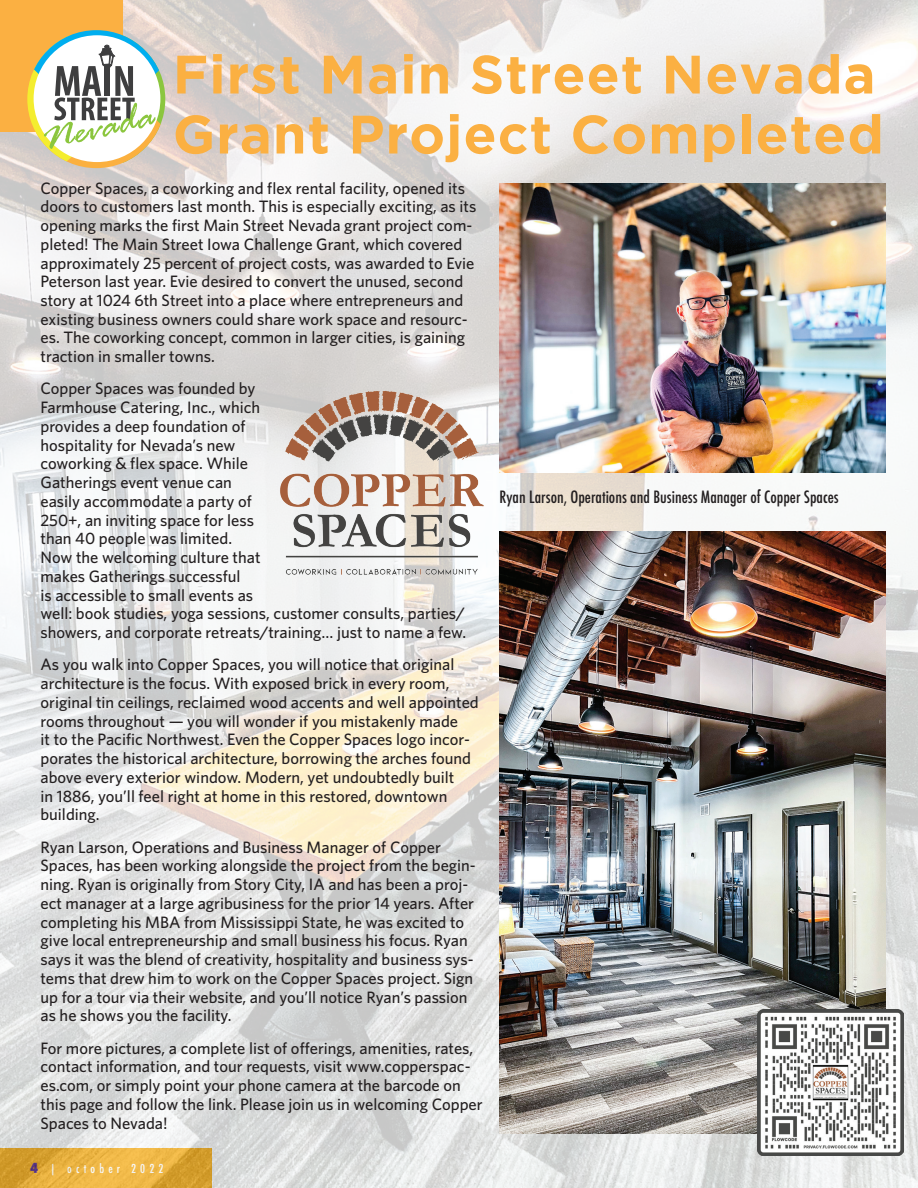
<style>
.page{position:relative;width:918px;height:1188px;background:#fff}
.page>*{position:absolute;margin:0;border:0;box-sizing:border-box;transform-origin:0 0}
.t1{font:700 54px/60px "Gotham";letter-spacing:.02em;color:#fbb042}
.t2{font:500 16.5px/18.8px "Whitney";color:#231f20}
.t3{font:500 condensed 16.5px "Futura";color:#231f20}
.t4{font:500 condensed 12px "Futura";letter-spacing:.35em;color:#fff}
.s1{font-weight:800;font-size:13.5px;color:#5b2e91}
</style>
<div class="page">
<img style="left:0;top:0;width:918px;height:1188px">
<div style="left:0;top:0;width:122px;height:132px;background:#fbb042"></div>
<svg style="left:27px;top:30px;width:138px;height:138px"></svg>
<img style="left:279px;top:387px;width:207px;height:190px">
<img style="left:500px;top:183px;width:386px;height:290px">
<img style="left:500px;top:531px;width:386px;height:603px">
<img style="left:758px;top:1010px;width:145px;height:145px">
<h1 class="t1" style="left:173px;top:43px;width:713px">First Main Street Nevada<br>Grant Project Completed</h1>
<p class="t2" style="left:40px;top:178px;width:437px">Copper Spaces, a coworking and flex rental facility, opened its doors to customers last month. This is especially exciting, as its opening marks the first Main Street Nevada grant project com&shy;pleted! The Main Street Iowa Challenge Grant, which covered approximately 25 percent of project costs, was awarded to Evie Peterson last year. Evie desired to convert the unused, second story at 1024 6th Street into a place where entrepreneurs and existing business owners could share work space and resourc&shy;es. The coworking concept, common in larger cities, is gaining traction in smaller towns.</p>
<p class="t2" style="left:40px;top:379px;width:427px">Copper Spaces was founded by<br>Farmhouse Catering, Inc., which<br>provides a deep foundation of<br>hospitality for Nevada’s new<br>coworking &amp; flex space. While<br>Gatherings event venue can<br>easily accommodate a party of<br>250+, an inviting space for less<br>than 40 people was limited.<br>Now the welcoming culture that<br>makes Gatherings successful<br>is accessible to small events as<br>well: book studies, yoga sessions, customer consults, parties/ showers, and corporate retreats/training… just to name a few.</p>
<p class="t2" style="left:40px;top:655px;width:440px">As you walk into Copper Spaces, you will notice that original architecture is the focus. With exposed brick in every room, original tin ceilings, reclaimed wood accents and well appointed rooms throughout — you will wonder if you mistakenly made<br>it to the Pacific Northwest. Even the Copper Spaces logo incor&shy;porates the historical architecture, borrowing the arches found above every exterior window. Modern, yet undoubtedly built<br>in 1886, you’ll feel right at home in this restored, downtown building.</p>
<p class="t2" style="left:40px;top:837px;width:437px">Ryan Larson, Operations and Business Manager of Copper Spaces, has been working alongside the project from the begin&shy;ning. Ryan is originally from Story City, IA and has been a proj&shy;ect manager at a large agribusiness for the prior 14 years. After completing his MBA from Mississippi State, he was excited to give local entrepreneurship and small business his focus. Ryan says it was the blend of creativity, hospitality and business sys&shy;tems that drew him to work on the Copper Spaces project. Sign up for a tour via their website, and you’ll notice Ryan’s passion as he shows you the facility.</p>
<p class="t2" style="left:40px;top:1038px;width:444px">For more pictures, a complete list of offerings, amenities, rates, contact information, and tour requests, visit www.copperspac&shy;es.com, or simply point your phone camera at the barcode on this page and follow the link. Please join us in welcoming Copper Spaces to Nevada!</p>
<p class="t4" style="left:30px;top:1161px;width:135px"><span class="s1">4</span> | october 2022</p>
<p class="t3" style="left:500px;top:486px;width:341px">Ryan Larson, Operations and Business Manager of Copper Spaces</p>
</div>
